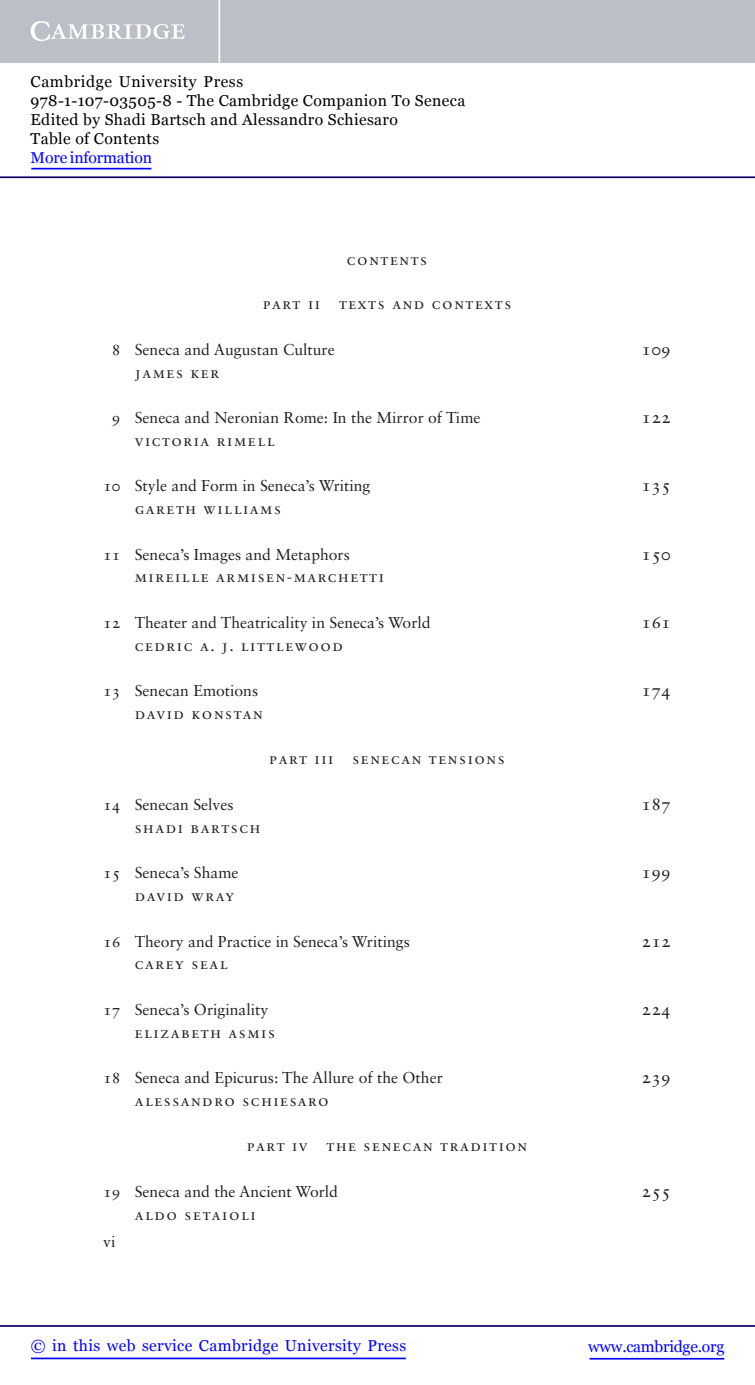
<style>
.page{position:relative;width:755px;height:1385px;background:#fff}
.page>*{position:absolute;margin:0;border:0;box-sizing:border-box;transform-origin:0 0}
.t1{font:17.5px "Sabon LT Std";color:#231f20}
.t2{font:15.75px "Sabon LT Std";letter-spacing:.1em;color:#231f20}
.t3{font:15.75px/18.9px "Georgia";letter-spacing:.025em;color:#000}
.t4{font:15.75px "Georgia";letter-spacing:.025em;color:#00f}
.t5{font:15.75px "Georgia";letter-spacing:-.015em;color:#00f}
.t6{font:15.75px "Georgia";letter-spacing:-.01em;color:#00f}
</style>
<div class="page">
<hr style="left:589px;top:1358px;width:134px;height:1px;background:#00f">
<hr style="left:0;top:1325px;width:754px;height:2px;background:#150666">
<hr style="left:31px;top:1357px;width:374px;height:2px;background:#00f">
<div style="left:0;top:0;width:754px;height:63px;background:#bac0c6"></div>
<svg style="left:31px;top:21px;width:154px;height:20px"></svg>
<hr style="left:218px;top:0;width:2px;height:63px;background:#fff">
<hr style="left:0;top:176px;width:754px;height:2px;background:#150666">
<hr style="left:31px;top:168px;width:120px;height:1px;background:#00f">
<p class="t3" style="left:31px;top:73px;width:436px">Cambridge University Press<br>978-1-107-03505-8 - The Cambridge Companion To Seneca Edited by Shadi Bartsch and Alessandro Schiesaro<br>Table of Contents</p>
<p class="t6" style="left:31px;top:148px;width:123px">More information</p>
<p class="t2" style="left:346px;top:253px;width:82px">Contents</p>
<p class="t2" style="left:262px;top:298px;width:250px">Part II Texts and Contexts</p>
<p class="t2" style="left:112px;top:343px;width:224px">8 Seneca and Augustan Culture</p>
<p class="t1" style="left:641px;top:342px;width:31px">109</p>
<p class="t2" style="left:135px;top:366px;width:86px">James Ker</p>
<p class="t2" style="left:112px;top:411px;width:370px">9 Seneca and Neronian Rome: In the Mirror of Time</p>
<p class="t1" style="left:641px;top:410px;width:31px">122</p>
<p class="t2" style="left:135px;top:434px;width:141px">Victoria Rimell</p>
<p class="t2" style="left:103px;top:480px;width:269px">10 Style and Form in Seneca’s Writing</p>
<p class="t1" style="left:641px;top:478px;width:31px">135</p>
<p class="t2" style="left:135px;top:502px;width:148px">Gareth Williams</p>
<p class="t2" style="left:103px;top:548px;width:248px">11 Seneca’s Images and Metaphors</p>
<p class="t1" style="left:641px;top:547px;width:31px">150</p>
<p class="t2" style="left:135px;top:571px;width:250px">Mireille Armisen-Marchetti</p>
<p class="t2" style="left:103px;top:616px;width:329px">12 Theater and Theatricality in Seneca’s World</p>
<p class="t1" style="left:641px;top:615px;width:31px">161</p>
<p class="t2" style="left:135px;top:639px;width:210px">Cedric A. J. Littlewood</p>
<p class="t2" style="left:103px;top:684px;width:156px">13 Senecan Emotions</p>
<p class="t1" style="left:641px;top:683px;width:31px">174</p>
<p class="t2" style="left:135px;top:707px;width:130px">David Konstan</p>
<p class="t2" style="left:269px;top:753px;width:237px">Part III Senecan Tensions</p>
<p class="t2" style="left:103px;top:798px;width:132px">14 Senecan Selves</p>
<p class="t1" style="left:641px;top:797px;width:31px">187</p>
<p class="t2" style="left:135px;top:821px;width:127px">Shadi Bartsch</p>
<p class="t2" style="left:103px;top:866px;width:137px">15 Seneca’s Shame</p>
<p class="t1" style="left:641px;top:865px;width:31px">199</p>
<p class="t2" style="left:135px;top:889px;width:101px">David Wray</p>
<p class="t2" style="left:103px;top:935px;width:308px">16 Theory and Practice in Seneca’s Writings</p>
<p class="t1" style="left:641px;top:933px;width:31px">212</p>
<p class="t2" style="left:135px;top:957px;width:94px">Carey Seal</p>
<p class="t2" style="left:103px;top:1003px;width:167px">17 Seneca’s Originality</p>
<p class="t1" style="left:641px;top:1002px;width:31px">224</p>
<p class="t2" style="left:135px;top:1026px;width:142px">Elizabeth Asmis</p>
<p class="t2" style="left:103px;top:1071px;width:341px">18 Seneca and Epicurus: The Allure of the Other</p>
<p class="t1" style="left:641px;top:1070px;width:31px">239</p>
<p class="t2" style="left:135px;top:1094px;width:195px">Alessandro Schiesaro</p>
<p class="t2" style="left:246px;top:1139px;width:282px">Part IV The Senecan Tradition</p>
<p class="t2" style="left:103px;top:1185px;width:236px">19 Seneca and the Ancient World</p>
<p class="t1" style="left:641px;top:1184px;width:31px">255</p>
<p class="t2" style="left:135px;top:1208px;width:122px">Aldo Setaioli</p>
<p class="t2" style="left:103px;top:1235px;width:14px">vi</p>
<p class="t4" style="left:31px;top:1336px;width:376px">© in this web service Cambridge University Press</p>
<p class="t5" style="left:587px;top:1336px;width:137px">www.cambridge.org</p>
</div>
